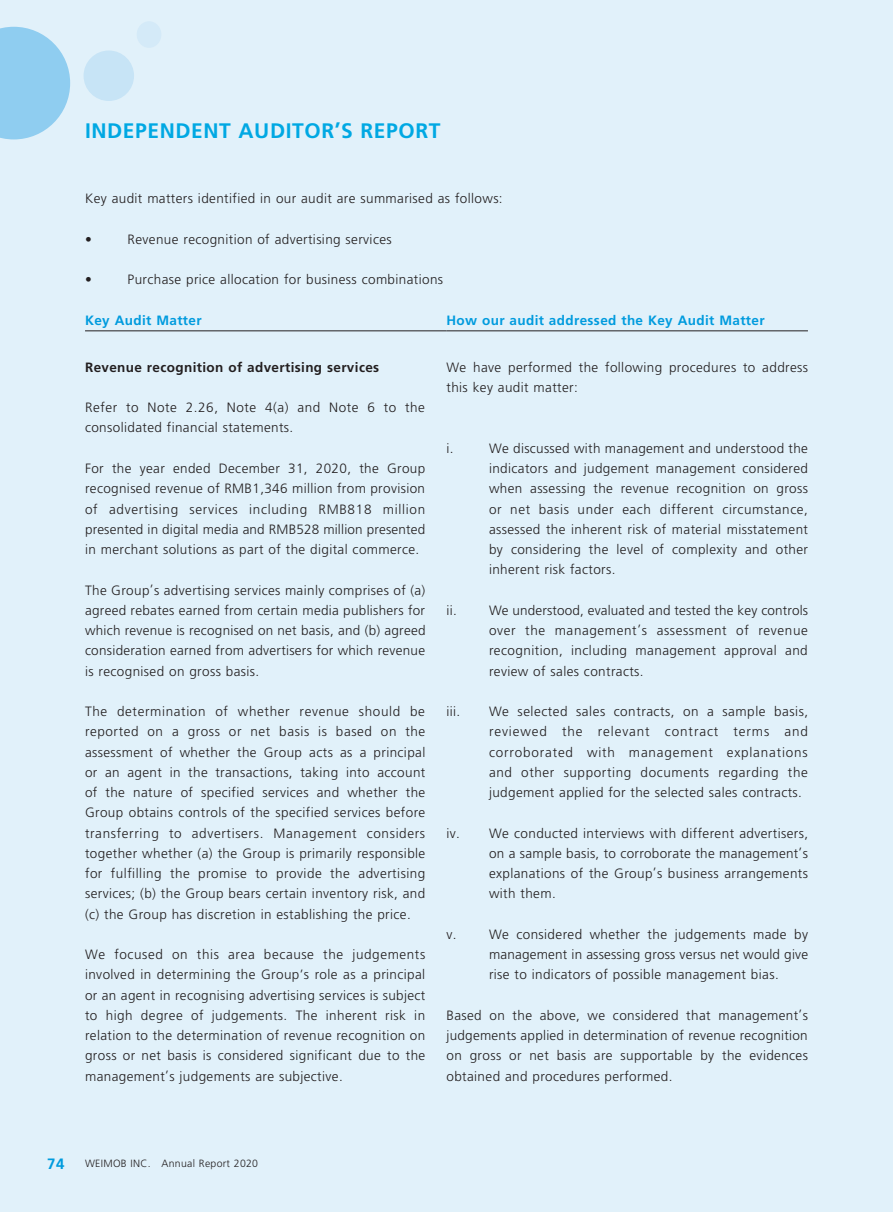
<style>
.page{position:relative;width:893px;height:1212px;background:#e1f1fa}
.page>*{position:absolute;margin:0;border:0;box-sizing:border-box;transform-origin:0 0}
.t1{font:700 21px "Frutiger LT Std";letter-spacing:.03em;color:#00a8e3}
.t2{font:700 15px "Frutiger LT Std";color:#009bde}
.t3{font:300 13.5px/20.2px "Frutiger LT Std";letter-spacing:.03em;color:#231f20;text-align:justify}
.t4{font:700 13.5px "Frutiger LT Std";letter-spacing:.03em;color:#009bde}
.t5{font:700 13.5px "Frutiger LT Std";letter-spacing:.03em;color:#231f20}
.t6{font:300 10.5px "Frutiger LT Std";letter-spacing:.03em;color:#231f20}
</style>
<div class="page">
<svg style="left:0;top:27px;width:70px;height:112px"></svg>
<div style="left:84px;top:50px;width:50px;height:51px;background:#c7e4f6;border-radius:50%"></div>
<div style="left:137px;top:21px;width:24px;height:27px;background:#d4eaf8;border-radius:50%"></div>
<hr style="left:85px;top:330px;width:361px;height:1px;background:#231f20">
<hr style="left:446px;top:330px;width:362px;height:1px;background:#231f20">
<h1 class="t1" style="left:85px;top:118px;width:357px">INDEPENDENT AUDITOR’S REPORT</h1>
<p class="t3" style="left:85px;top:189px;width:419px">Key audit matters identified in our audit are summarised as follows:</p>
<p class="t3" style="left:85px;top:229px;width:8px">•</p>
<p class="t3" style="left:128px;top:229px;width:266px">Revenue recognition of advertising services</p>
<p class="t3" style="left:85px;top:270px;width:8px">•</p>
<p class="t3" style="left:128px;top:270px;width:317px">Purchase price allocation for business combinations</p>
<p class="t4" style="left:85px;top:312px;width:118px">Key Audit Matter</p>
<p class="t4" style="left:446px;top:312px;width:320px">How our audit addressed the Key Audit Matter</p>
<p class="t5" style="left:85px;top:359px;width:296px">Revenue recognition of advertising services</p>
<p class="t3" style="left:85px;top:398px;width:341px">Refer to Note 2.26, Note 4(a) and Note 6 to the consolidated financial statements.</p>
<p class="t3" style="left:85px;top:458px;width:342px">For the year ended December 31, 2020, the Group recognised revenue of RMB1,346 million from provision of advertising services including RMB818 million presented in digital media and RMB528 million presented in merchant solutions as part of the digital commerce.</p>
<p class="t3" style="left:85px;top:580px;width:342px">The Group’s advertising services mainly comprises of (a) agreed rebates earned from certain media publishers for which revenue is recognised on net basis, and (b) agreed consideration earned from advertisers for which revenue is recognised on gross basis.</p>
<p class="t3" style="left:85px;top:701px;width:342px">The determination of whether revenue should be reported on a gross or net basis is based on the assessment of whether the Group acts as a principal or an agent in the transactions, taking into account of the nature of specified services and whether the Group obtains controls of the specified services before transferring to advertisers. Management considers together whether (a) the Group is primarily responsible for fulfilling the promise to provide the advertising services; (b) the Group bears certain inventory risk, and (c) the Group has discretion in establishing the price.</p>
<p class="t3" style="left:85px;top:944px;width:342px">We focused on this area because the judgements involved in determining the Group’s role as a principal or an agent in recognising advertising services is subject to high degree of judgements. The inherent risk in relation to the determination of revenue recognition on gross or net basis is considered significant due to the management’s judgements are subjective.</p>
<p class="t3" style="left:446px;top:357px;width:363px">We have performed the following procedures to address this key audit matter:</p>
<p class="t3" style="left:446px;top:438px;width:9px">i.</p>
<p class="t3" style="left:489px;top:438px;width:321px">We discussed with management and understood the indicators and judgement management considered when assessing the revenue recognition on gross or net basis under each different circumstance, assessed the inherent risk of material misstatement by considering the level of complexity and other inherent risk factors.</p>
<p class="t3" style="left:489px;top:600px;width:321px;text-indent:-43px">ii. We understood, evaluated and tested the key controls over the management’s assessment of revenue recognition, including management approval and review of sales contracts.</p>
<p class="t3" style="left:446px;top:701px;width:15px">iii.</p>
<p class="t3" style="left:489px;top:701px;width:321px">We selected sales contracts, on a sample basis, reviewed the relevant contract terms and corroborated with management explanations and other supporting documents regarding the judgement applied for the selected sales contracts.</p>
<p class="t3" style="left:489px;top:823px;width:321px;text-indent:-43px">iv. We conducted interviews with different advertisers, on a sample basis, to corroborate the management’s explanations of the Group’s business arrangements with them.</p>
<p class="t3" style="left:446px;top:924px;width:12px">v.</p>
<p class="t3" style="left:489px;top:924px;width:321px">We considered whether the judgements made by management in assessing gross versus net would give rise to indicators of possible management bias.</p>
<p class="t3" style="left:446px;top:1005px;width:363px">Based on the above, we considered that management’s judgements applied in determination of revenue recognition on gross or net basis are supportable by the evidences obtained and procedures performed.</p>
<p class="t2" style="left:47px;top:1154px;width:19px">74</p>
<p class="t6" style="left:85px;top:1158px;width:175px">WEIMOB INC. Annual Report 2020</p>
</div>
